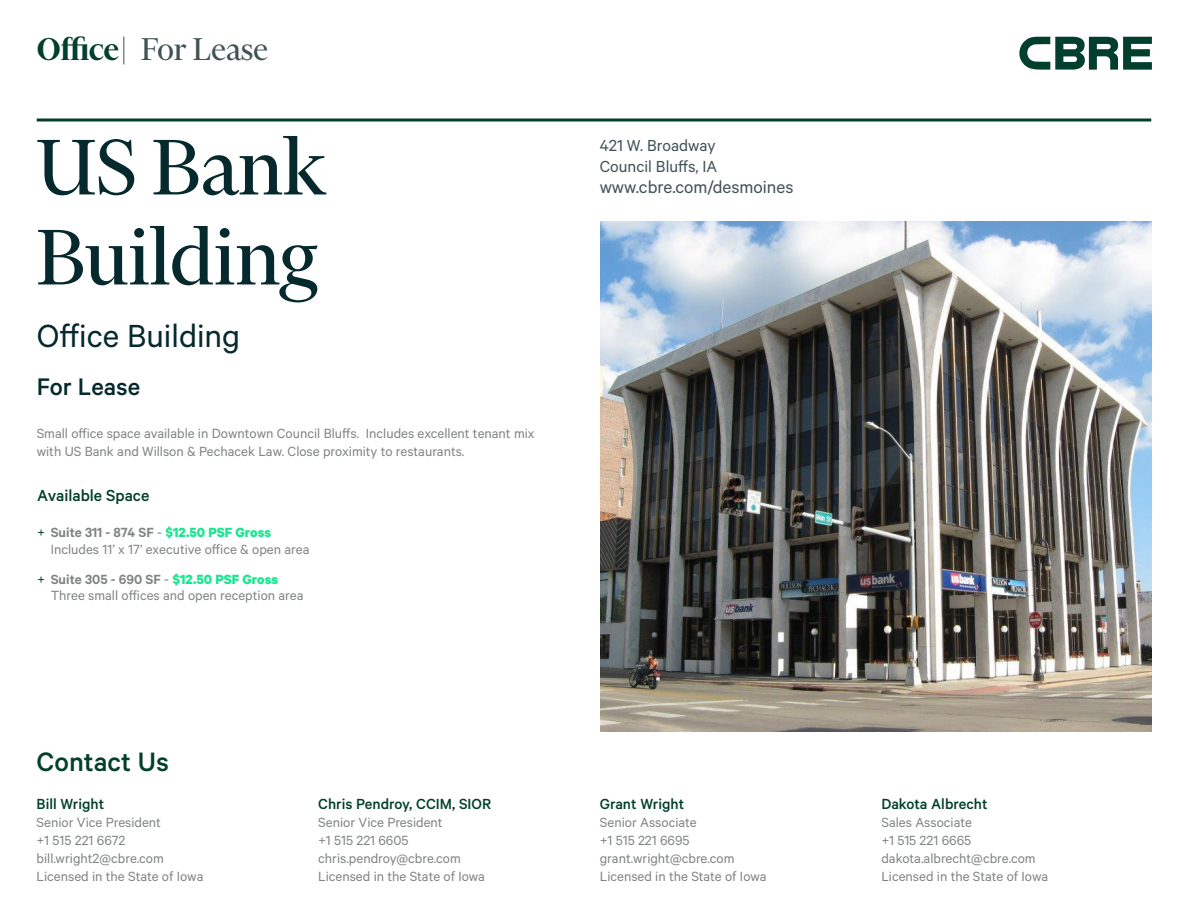
<style>
.page{position:relative;width:1188px;height:918px;background:#fff}
.page>*{position:absolute;margin:0;border:0;box-sizing:border-box;transform-origin:0 0}
.Heading_Large{font:90px/90px "Financier Display";color:#05292c}
.t1{font:36px "Financier Display";color:#415255}
.Subheading_Large{font:36px "Calibre";color:#05292c}
.Contact_Us{font:500 30px "Calibre";color:#023f2c}
.Subheading_Small{font:500 27px "Calibre";color:#05292c}
.t2{font:19.5px "Calibre";color:#415255}
.t3{font:18px "Calibre";color:#415255}
.Bullet_Heading{font:500 18px "Calibre";color:#023f2c}
.Broker_Name{font:500 16.5px "Calibre";color:#023f2c}
.Contact_Info{font:15px "Calibre";color:#808581}
.Bullet_Main{font:15px/16.5px "Calibre";color:#808581}
.s1{font-weight:600;color:#023f2c}
.s2{color:#023f2c}
.s3{font-weight:600}
.s4{font-weight:700;color:#17e88f}
</style>
<div class="page">
<img style="left:600px;top:221px;width:551px;height:511px">
<svg style="left:1019px;top:37px;width:133px;height:33px"></svg>
<svg style="left:37px;top:118px;width:1114px;height:4px;background:#416e60"></svg>
<p class="t1" style="left:37px;top:30px;width:233px"><span class="s1">Office</span>| For Lease</p>
<p class="Heading_Large" style="left:37px;top:122px;width:291px">US Bank<br>Building</p>
<p class="Subheading_Large" style="left:37px;top:315px;width:205px">Office Building</p>
<p class="Subheading_Small" style="left:37px;top:371px;width:105px">For Lease</p>
<p class="Bullet_Main" style="left:37px;top:424px;width:499px;line-height:18px">Small office space available in Downtown Council Bluffs. Includes excellent tenant mix with US Bank and Willson &amp; Pechacek Law. Close proximity to restaurants.</p>
<p class="Bullet_Heading" style="left:37px;top:485px;width:114px">Available Space</p>
<p class="Bullet_Main" style="left:51px;top:524px;width:260px;text-indent:-14px"><span class="s2">+</span> <span class="s3">Suite 311 - 874 SF</span> - <span class="s4">$12.50 PSF Gross<br></span>Includes 11’ x 17’ executive office &amp; open area</p>
<p class="Bullet_Main" style="left:51px;top:570px;width:254px;text-indent:-14px"><span class="s2">+</span> <span class="s3">Suite 305 - 690 SF</span> - <span class="s4">$12.50 PSF Gross<br></span>Three small offices and open reception area</p>
<p class="Contact_Us" style="left:37px;top:744px;width:134px">Contact Us</p>
<p class="Broker_Name" style="left:37px;top:794px;width:69px">Bill Wright</p>
<p class="Contact_Info" style="left:37px;top:814px;width:126px">Senior Vice President</p>
<p class="Contact_Info" style="left:37px;top:832px;width:90px">+1 515 221 6672</p>
<p class="Contact_Info" style="left:37px;top:850px;width:129px">bill.wright2@cbre.com</p>
<p class="Contact_Info" style="left:37px;top:868px;width:168px">Licensed in the State of Iowa</p>
<p class="Broker_Name" style="left:318px;top:794px;width:175px">Chris Pendroy, CCIM, SIOR</p>
<p class="Contact_Info" style="left:318px;top:814px;width:126px">Senior Vice President</p>
<p class="Contact_Info" style="left:318px;top:832px;width:92px">+1 515 221 6605</p>
<p class="Contact_Info" style="left:318px;top:850px;width:144px">chris.pendroy@cbre.com</p>
<p class="Contact_Info" style="left:318px;top:868px;width:168px">Licensed in the State of Iowa</p>
<p class="t3" style="left:600px;top:135px;width:117px">421 W. Broadway</p>
<p class="t3" style="left:600px;top:156px;width:119px">Council Bluffs, IA</p>
<p class="t2" style="left:600px;top:175px;width:195px">www.cbre.com/desmoines</p>
<p class="Broker_Name" style="left:600px;top:794px;width:86px">Grant Wright</p>
<p class="Contact_Info" style="left:600px;top:814px;width:98px">Senior Associate</p>
<p class="Contact_Info" style="left:600px;top:832px;width:91px">+1 515 221 6695</p>
<p class="Contact_Info" style="left:600px;top:850px;width:136px">grant.wright@cbre.com</p>
<p class="Contact_Info" style="left:600px;top:868px;width:168px">Licensed in the State of Iowa</p>
<p class="Broker_Name" style="left:881px;top:794px;width:108px">Dakota Albrecht</p>
<p class="Contact_Info" style="left:881px;top:814px;width:92px">Sales Associate</p>
<p class="Contact_Info" style="left:881px;top:832px;width:91px">+1 515 221 6665</p>
<p class="Contact_Info" style="left:881px;top:850px;width:156px">dakota.albrecht@cbre.com</p>
<p class="Contact_Info" style="left:881px;top:868px;width:168px">Licensed in the State of Iowa</p>
</div>
